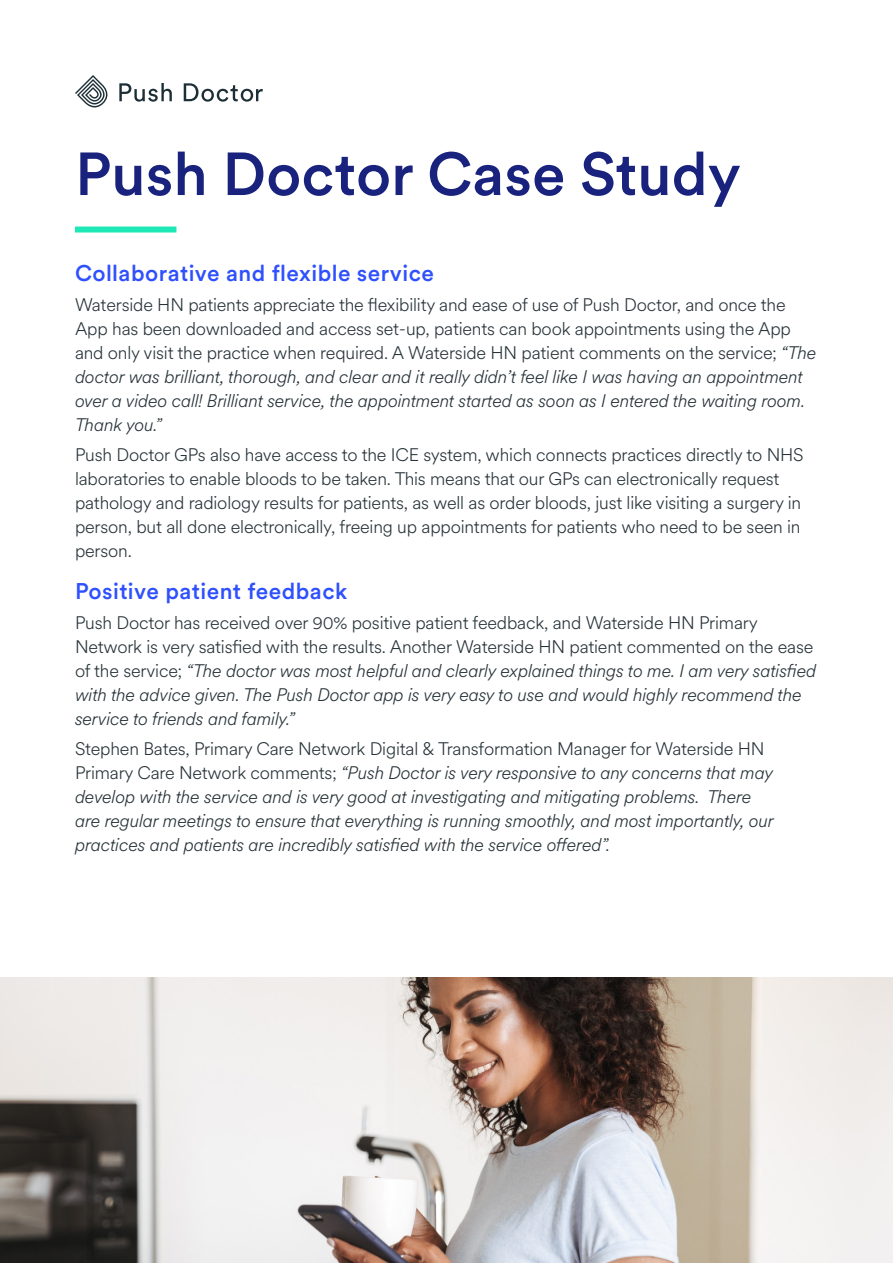
<style>
.page{position:relative;width:893px;height:1263px;background:#fff}
.page>*{position:absolute;margin:0;border:0;box-sizing:border-box;transform-origin:0 0}
.t1{font:500 60px "Push Dr Circular";color:#19237e}
.t2{font:500 22.5px "Push Dr Circular";letter-spacing:.02em;color:#2f50fd}
.t3{font:300 18px/24px "Push Dr Circular";letter-spacing:-.01em;color:#263237}
.t4{font:italic 300 18px/24px "Push Dr Circular";letter-spacing:-.01em;color:#263237}
.s1{font-style:italic}
.s2{font-style:normal}
</style>
<div class="page">
<div style="left:75px;top:227px;width:101px;height:6px;background:#1ee9b6"></div>
<img style="left:0;top:978px;width:893px;height:285px">
<svg style="left:119px;top:83px;width:53px;height:19px"></svg>
<svg style="left:184px;top:83px;width:79px;height:19px"></svg>
<svg style="left:75px;top:75px;width:33px;height:33px"></svg>
<h1 class="t1" style="left:75px;top:133px;width:667px">Push Doctor Case Study</h1>
<p class="t2" style="left:75px;top:258px;width:360px">Collaborative and flexible service</p>
<p class="t3" style="left:75px;top:292px;width:743px">Waterside HN patients appreciate the flexibility and ease of use of Push Doctor, and once the App has been downloaded and access set-up, patients can book appointments using the App and only visit the practice when required. A Waterside HN patient comments on the service; <span class="s1">“The doctor was brilliant, thorough, and clear and it really didn’t feel like I was having an appointment over a video call! Brilliant service, the appointment started as soon as I entered the waiting room.<br>Thank you.”</span></p>
<p class="t3" style="left:75px;top:442px;width:730px">Push Doctor GPs also have access to the ICE system, which connects practices directly to NHS laboratories to enable bloods to be taken. This means that our GPs can electronically request pathology and radiology results for patients, as well as order bloods, just like visiting a surgery in person, but all done electronically, freeing up appointments for patients who need to be seen in person.</p>
<p class="t2" style="left:75px;top:576px;width:274px">Positive patient feedback</p>
<p class="t4" style="left:75px;top:610px;width:743px"><span class="s2">Push Doctor has received over 90% positive patient feedback, and Waterside HN Primary Network is very satisfied with the results. Another Waterside HN patient commented on the ease of the service;</span> “The doctor was most helpful and clearly explained things to me. I am very satisfied with the advice given. The Push Doctor app is very easy to use and would highly recommend the service to friends and family.”</p>
<p class="t4" style="left:75px;top:736px;width:700px"><span class="s2">Stephen Bates, Primary Care Network Digital &amp; Transformation Manager for Waterside HN Primary Care Network comments;</span> “Push Doctor is very responsive to any concerns that may develop with the service and is very good at investigating and mitigating problems. There are regular meetings to ensure that everything is running smoothly, and most importantly, our practices and patients are incredibly satisfied with the service offered”.</p>
</div>
